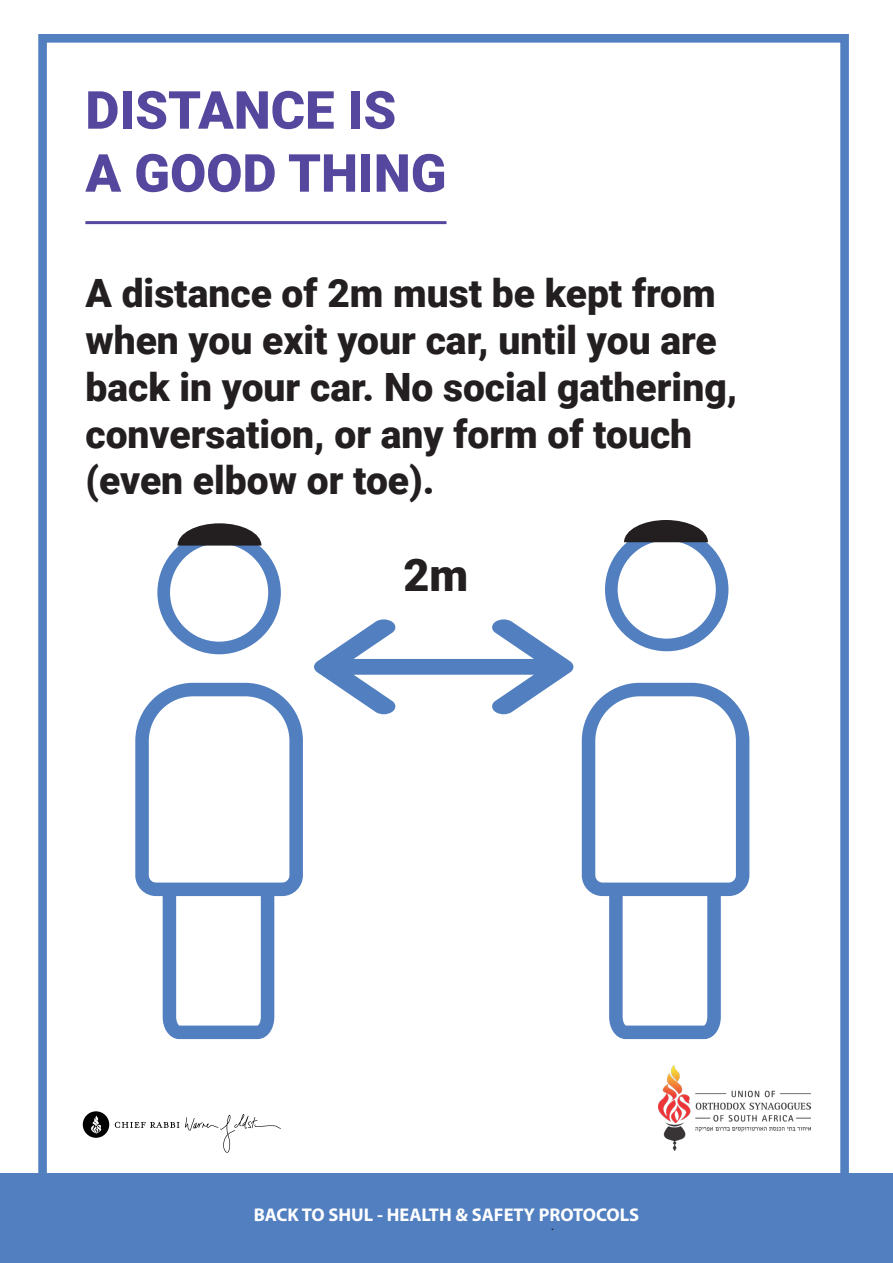
<style>
.page{position:relative;width:893px;height:1263px;background:#fff}
.page>*{position:absolute;margin:0;border:0;box-sizing:border-box;transform-origin:0 0}
.t1{font:900 52.5px/63px "Roboto";color:#54479d}
.t2{font:900 45px "Roboto";color:#231f20}
.t3{font:900 39px/46.8px "Roboto";color:#231f20}
.t4{font:700 18.45px "Myriad Pro";color:#fff}
.t5{font:13.2px "Myriad Pro";color:#231f20}
</style>
<div class="page">
<hr style="left:85px;top:221px;width:361px;height:3px;background:#54479d">
<div style="left:0;top:1174px;width:893px;height:89px;background:#517fc0"></div>
<div style="left:38px;top:34px;width:811px;height:1198px;border:9px solid #517fc0"></div>
<svg style="left:135px;top:520px;width:615px;height:520px"></svg>
<img style="left:659px;top:1065px;width:151px;height:85px">
<svg style="left:115px;top:1114px;width:166px;height:39px"></svg>
<svg style="left:83px;top:1111px;width:26px;height:27px"></svg>
<p class="t1" style="left:85px;top:77px;width:363px">DISTANCE IS<br>A GOOD THING</p>
<p class="t3" style="left:85px;top:268px;width:653px">A distance of 2m must be kept from when you exit your car, until you are back in your car. No social gathering, conversation, or any form of touch (even elbow or toe).</p>
<p class="t2" style="left:404px;top:543px;width:66px">2m</p>
<p class="t4" style="left:254px;top:1202px;width:387px">BACK TO SHUL - HEALTH &amp; SAFETY PROTOCOLS</p>
<p class="t5" style="left:551px;top:1217px;width:4px">.</p>
</div>
